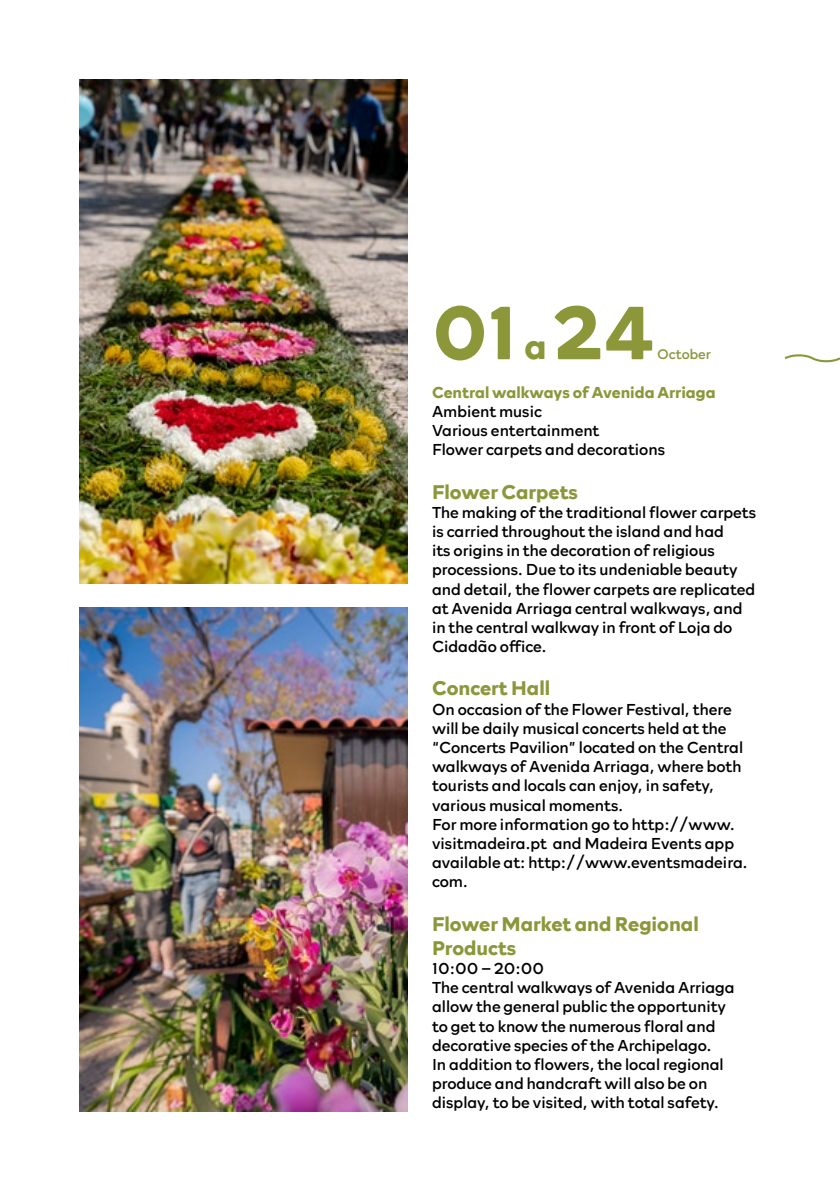
<style>
.page{position:relative;width:840px;height:1191px;background:#fff}
.page>*{position:absolute;margin:0;border:0;box-sizing:border-box;transform-origin:0 0}
.t1{font:700 76px "Rockford Sans";color:#8b9739}
.t2{font:700 20px/24px "Rockford Sans";color:#8b9739}
.t3{font:16px/19.2px "Rockford Sans";color:#000}
.t4{font:700 16px "Rockford Sans";color:#8b9739}
.t5{font:14px "Rockford Sans";color:#8b9739}
.s1{font-size:36px}
</style>
<div class="page">
<svg style="left:784px;top:354px;width:55px;height:9px"></svg>
<img style="left:79px;top:79px;width:329px;height:504px">
<img style="left:79px;top:607px;width:329px;height:504px">
<h1 class="t1" style="left:432px;top:276px;width:223px">01 <span class="s1">a</span> 24</h1>
<p class="t5" style="left:656px;top:344px;width:55px">October</p>
<p class="t4" style="left:432px;top:380px;width:285px">Central walkways of Avenida Arriaga</p>
<p class="t3" style="left:432px;top:401px;width:234px">Ambient music<br>Various entertainment<br>Flower carpets and decorations</p>
<p class="t2" style="left:432px;top:478px;width:147px">Flower Carpets</p>
<p class="t3" style="left:432px;top:501px;width:325px">The making of the traditional flower carpets is carried throughout the island and had<br>its origins in the decoration of religious processions. Due to its undeniable beauty and detail, the flower carpets are replicated at Avenida Arriaga central walkways, and in the central walkway in front of Loja do Cidadão office.</p>
<p class="t2" style="left:432px;top:675px;width:120px">Concert Hall</p>
<p class="t3" style="left:432px;top:698px;width:317px">On occasion of the Flower Festival, there will be daily musical concerts held at the “Concerts Pavilion” located on the Central walkways of Avenida Arriaga, where both tourists and locals can enjoy, in safety, various musical moments.<br>For more information go to http://www. visitmadeira.pt and Madeira Events app available at: http://www.eventsmadeira. com.</p>
<p class="t2" style="left:432px;top:910px;width:268px">Flower Market and Regional<br>Products</p>
<p class="t3" style="left:432px;top:957px;width:304px">10:00 – 20:00<br>The central walkways of Avenida Arriaga allow the general public the opportunity to get to know the numerous floral and decorative species of the Archipelago.<br>In addition to flowers, the local regional produce and handcraft will also be on display, to be visited, with total safety.</p>
</div>
